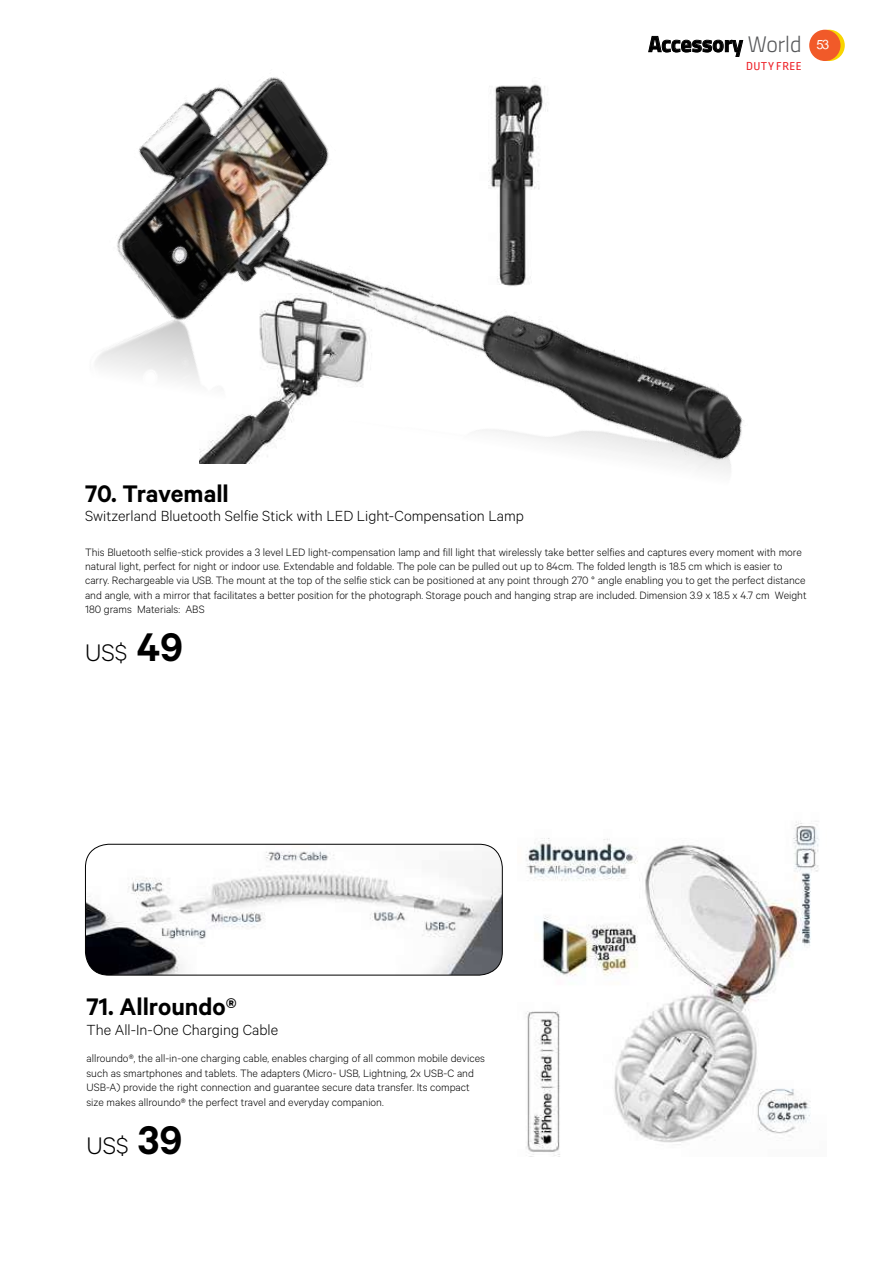
<style>
.page{position:relative;width:893px;height:1263px;background:#fff}
.page>*{position:absolute;margin:0;border:0;box-sizing:border-box;transform-origin:0 0}
.t1{font:600 27px "Calibre";color:#000}
.t2{font:300 27px "Calibre";color:#000}
.t3{font:700 22.5px "Titillium Web";color:#000}
.t4{font:18px "Utsaah";color:#fff}
.t5{font:300 16.5px "Calibre";color:#000}
.t6{font:300 12px/14.4px "Calibre";color:#000}
.t7{font:12px "Ropa Sans";letter-spacing:.035em;color:#ed1d24}
.s1{font-weight:300;color:#58595b}
.s2{font-weight:600;font-size:45px}
</style>
<div class="page">
<svg style="left:813px;top:30px;width:32px;height:31px"></svg>
<div style="left:809px;top:30px;width:31px;height:31px;background:#f15a29;border-radius:50%"></div>
<img style="left:95px;top:86px;width:649px;height:387px">
<img style="left:525px;top:821px;width:294px;height:335px">
<img style="left:85px;top:844px;width:417px;height:131px">
<div style="left:85px;top:844px;width:417px;height:131px;border:1px solid #000;border-radius:23px"></div>
<h2 class="t3" style="left:648px;top:27px;width:155px">Accessory <span class="s1">World</span></h2>
<p class="t7" style="left:746px;top:59px;width:57px">DUTY FREE</p>
<h3 class="t4" style="left:816px;top:36px;width:14px">53</h3>
<h1 class="t1" style="left:85px;top:477px;width:145px">70. Travemall</h1>
<h3 class="t5" style="left:85px;top:507px;width:440px">Switzerland Bluetooth Selfie Stick with LED Light-Compensation Lamp</h3>
<p class="t6" style="left:85px;top:544px;width:723px">This Bluetooth selfie-stick provides a 3 level LED light-compensation lamp and fill light that wirelessly take better selfies and captures every moment with more natural light, perfect for night or indoor use. Extendable and foldable. The pole can be pulled out up to 84cm. The folded length is 18.5 cm which is easier to carry. Rechargeable via USB. The mount at the top of the selfie stick can be positioned at any point through 270 ° angle enabling you to get the perfect distance and angle, with a mirror that facilitates a better position for the photograph. Storage pouch and hanging strap are included. Dimension 3.9 x 18.5 x 4.7 cm Weight 180 grams Materials: ABS</p>
<h1 class="t2" style="left:85px;top:637px;width:100px">US$ <span class="s2">49</span></h1>
<h1 class="t1" style="left:86px;top:990px;width:152px">71. Allroundo®</h1>
<h3 class="t5" style="left:86px;top:1020px;width:193px">The All-In-One Charging Cable</h3>
<p class="t6" style="left:86px;top:1051px;width:400px">allroundo®, the all-in-one charging cable, enables charging of all common mobile devices such as smartphones and tablets. The adapters (Micro- USB, Lightning, 2x USB-C and USB-A) provide the right connection and guarantee secure data transfer. Its compact size makes allroundo® the perfect travel and everyday companion.</p>
<h1 class="t2" style="left:86px;top:1129px;width:97px">US$ <span class="s2">39</span></h1>
</div>
